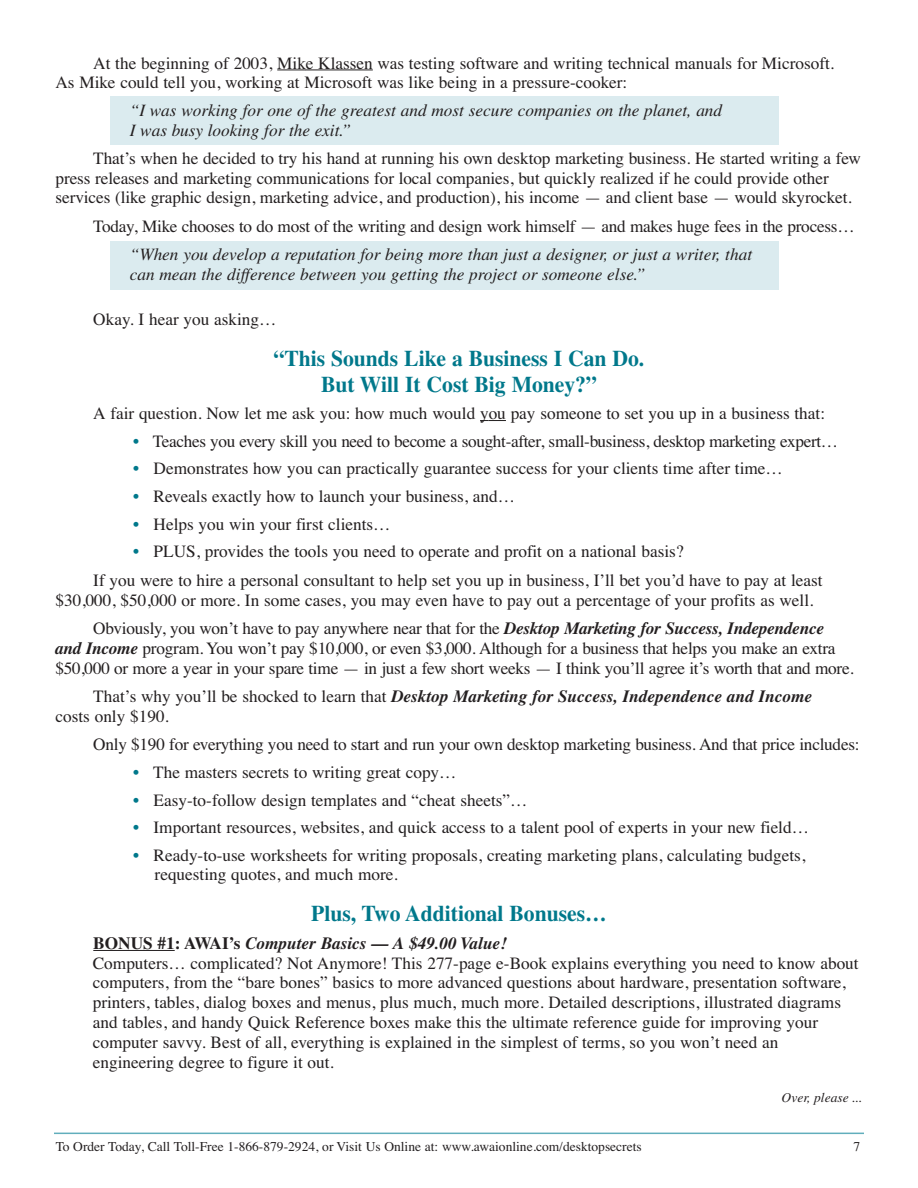
<style>
.page{position:relative;width:918px;height:1188px;background:#fff}
.page>*{position:absolute;margin:0;border:0;box-sizing:border-box;transform-origin:0 0}
.t1{font:700 22.5px/25.8px "Times";color:#00788b;text-align:center;scale:.96 1}
.t2{font:17.25px/19.8px "Times";color:#231f20}
.t3{font:italic 17.25px/19.6px "Times";color:#231f20}
.t4{font:17.25px "Times";letter-spacing:-.02em;color:#231f20}
.t5{font:13.5px "Times";color:#231f20}
.t6{font:italic 13.5px "Times";color:#231f20}
.s1{color:#00788b}
.s2{font-weight:700;font-style:italic}
.s3{font-weight:700}
</style>
<div class="page">
<div style="left:110px;top:242px;width:668px;height:48px;background:#dbebef"></div>
<div style="left:110px;top:97px;width:669px;height:48px;background:#dbebef"></div>
<svg style="left:277px;top:70px;width:29px;height:1px"></svg>
<hr style="left:306px;top:70px;width:67px;height:1px;background:#231f20">
<svg style="left:480px;top:420px;width:26px;height:1px"></svg>
<hr style="left:93px;top:950px;width:82px;height:1px;background:#231f20">
<hr style="left:54px;top:1133px;width:810px;height:1px;background:#61aebc">
<p class="t2" style="left:55px;top:55px;width:780px;line-height:19.2px;text-indent:38px">At the beginning of 2003, Mike Klassen was testing software and writing technical manuals for Microsoft.<br>As Mike could tell you, working at Microsoft was like being in a pressure-cooker:</p>
<p class="t3" style="left:130px;top:102px;width:594px">“I was working for one of the greatest and most secure companies on the planet, and<br>I was busy looking for the exit.”</p>
<p class="t2" style="left:55px;top:150px;width:807px;text-indent:38px">That’s when he decided to try his hand at running his own desktop marketing business. He started writing a few press releases and marketing communications for local companies, but quickly realized if he could provide other services (like graphic design, marketing advice, and production), his income — and client base — would skyrocket.</p>
<p class="t2" style="left:93px;top:218px;width:763px">Today, Mike chooses to do most of the writing and design work himself — and makes huge fees in the process…</p>
<p class="t3" style="left:130px;top:246px;width:624px">“When you develop a reputation for being more than just a designer, or just a writer, that can mean the difference between you getting the project or someone else.”</p>
<p class="t2" style="left:93px;top:311px;width:185px">Okay. I hear you asking…</p>
<h1 class="t1" style="left:274px;top:348px;width:388px">“This Sounds Like a Business I Can Do.<br>But Will It Cost Big Money?”</h1>
<p class="t2" style="left:93px;top:405px;width:733px">A fair question. Now let me ask you: how much would you pay someone to set you up in a business that:</p>
<p class="t4" style="left:133px;top:435px;width:706px"><span class="s1">•</span> Teaches you every skill you need to become a sought-after, small-business, desktop marketing expert…</p>
<p class="t2" style="left:133px;top:460px;width:651px"><span class="s1">•</span> Demonstrates how you can practically guarantee success for your clients time after time…</p>
<p class="t2" style="left:133px;top:488px;width:383px"><span class="s1">•</span> Reveals exactly how to launch your business, and…</p>
<p class="t2" style="left:133px;top:516px;width:259px"><span class="s1">•</span> Helps you win your first clients…</p>
<p class="t2" style="left:93px;top:539px;width:731px;line-height:28.5px;text-indent:40px"><span class="s1">•</span> PLUS, provides the tools you need to operate and profit on a national basis?<br>If you were to hire a personal consultant to help set you up in business, I’ll bet you’d have to pay at least</p>
<p class="t2" style="left:93px;top:587px;width:733px;line-height:28.5px;text-indent:-38px">$30,000, $50,000 or more. In some cases, you may even have to pay out a percentage of your profits as well.<br>Obviously, you won’t have to pay anywhere near that for the <span class="s2">Desktop Marketing for Success, Independence</span></p>
<p class="t2" style="left:55px;top:640px;width:800px"><span class="s2">and Income</span> program. You won’t pay $10,000, or even $3,000. Although for a business that helps you make an extra $50,000 or more a year in your spare time — in just a few short weeks — I think you’ll agree it’s worth that and more.</p>
<p class="t2" style="left:55px;top:688px;width:758px;text-indent:38px">That’s why you’ll be shocked to learn that <span class="s2">Desktop Marketing for Success, Independence and Income </span>costs only $190.</p>
<p class="t2" style="left:93px;top:736px;width:768px">Only $190 for everything you need to start and run your own desktop marketing business. And that price includes:</p>
<p class="t2" style="left:133px;top:764px;width:325px"><span class="s1">•</span> The masters secrets to writing great copy…</p>
<p class="t2" style="left:133px;top:792px;width:396px"><span class="s1">•</span> Easy-to-follow design templates and “cheat sheets”…</p>
<p class="t2" style="left:133px;top:819px;width:677px"><span class="s1">•</span> Important resources, websites, and quick access to a talent pool of experts in your new field…</p>
<p class="t2" style="left:155px;top:847px;width:652px;line-height:19.2px;text-indent:-21px"><span class="s1">•</span> Ready-to-use worksheets for writing proposals, creating marketing plans, calculating budgets, requesting quotes, and much more.</p>
<h1 class="t1" style="left:311px;top:903px;width:309px">Plus, Two Additional Bonuses…</h1>
<p class="t2" style="left:93px;top:935px;width:767px"><span class="s3">BONUS #1: AWAI’s</span> <span class="s2">Computer Basics — A $49.00 Value!<br></span>Computers… complicated? Not Anymore! This 277-page e-Book explains everything you need to know about computers, from the “bare bones” basics to more advanced questions about hardware, presentation software, printers, tables, dialog boxes and menus, plus much, much more. Detailed descriptions, illustrated diagrams and tables, and handy Quick Reference boxes make this the ultimate reference guide for improving your computer savvy. Best of all, everything is explained in the simplest of terms, so you won’t need an engineering degree to figure it out.</p>
<p class="t6" style="left:782px;top:1092px;width:82px">Over, please ...</p>
<p class="t5" style="left:56px;top:1141px;width:588px">To Order Today, Call Toll-Free 1-866-879-2924, or Visit Us Online at: www.awaionline.com/desktopsecrets</p>
<p class="t5" style="left:853px;top:1141px;width:8px">7</p>
</div>
